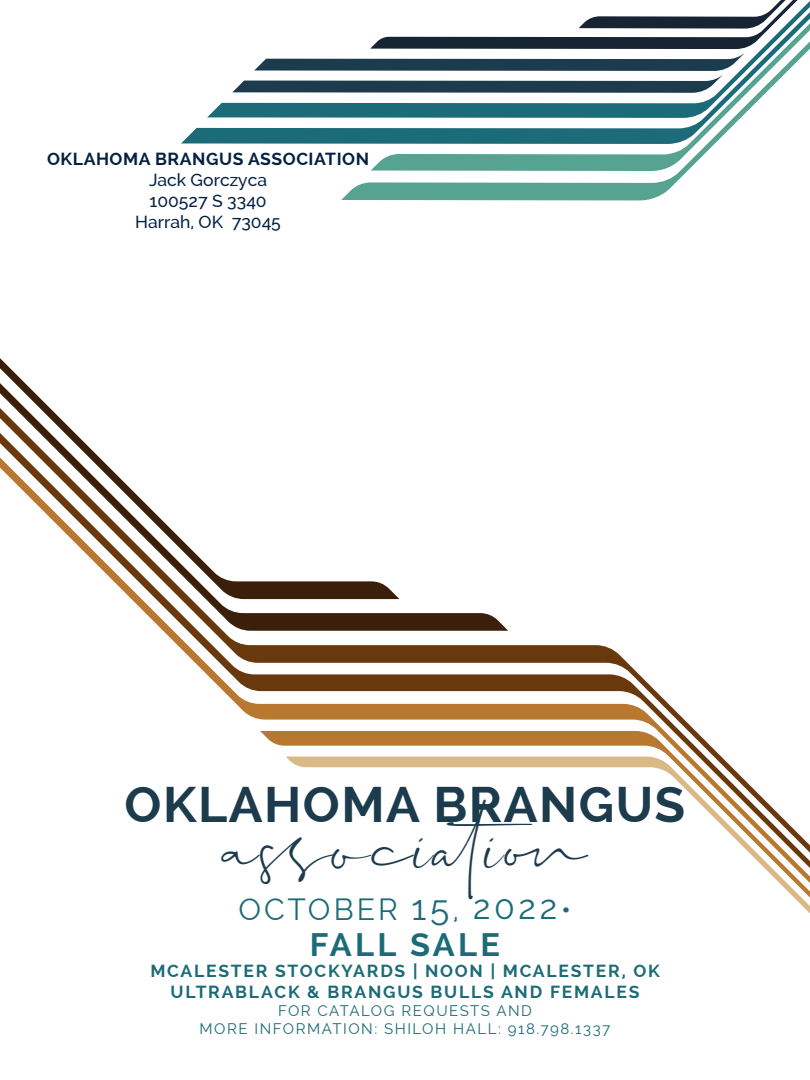
<style>
.page{position:relative;width:810px;height:1080px;background:#fff}
.page>*{position:absolute;margin:0;border:0;box-sizing:border-box;transform-origin:0 0}
.t1{font:700 50px "Raleway";letter-spacing:.03em;color:#1c3b4d}
.t2{font:43.75px "Dalmatins";letter-spacing:.03em;color:#1c3b4d}
.t3{font:700 32.5px "Raleway";letter-spacing:.1em;color:#1c6b78}
.t4{font:30px "Raleway";letter-spacing:.1em;color:#1c6b78}
.t5{font:700 17.5px/21px "Raleway";letter-spacing:.1em;color:#1c6b78;text-align:center}
.t6{font:500 17.5px/21px "Raleway";color:#042143;text-align:center}
.t7{font:700 17.5px "Raleway";letter-spacing:.03em;color:#042143}
.t8{font:15px/18px "Raleway";letter-spacing:.1em;color:#1c6b78;text-align:center}
.s1{font-size:35px}
.s2{font-size:33.75px}
</style>
<div class="page">
<svg style="left:341px;top:171px;width:347px;height:29px;fill:#57a391"></svg>
<svg style="left:371px;top:144px;width:344px;height:27px;fill:#57a391"></svg>
<svg style="left:181px;top:118px;width:560px;height:26px"></svg>
<svg style="left:207px;top:93px;width:559px;height:25px"></svg>
<svg style="left:232px;top:0;width:578px;height:93px"></svg>
<svg style="left:131px;top:598px;width:679px;height:316px"></svg>
<svg style="left:0;top:358px;width:399px;height:241px"></svg>
<p class="t7" style="left:47px;top:149px;width:323px">OKLAHOMA BRANGUS ASSOCIATION</p>
<p class="t6" style="left:135px;top:169px;width:147px">Jack Gorczyca<br>100527 S 3340<br>Harrah, OK 73045</p>
<h1 class="t1" style="left:125px;top:776px;width:562px">OKLAHOMA BRANGUS</h1>
<h2 class="t2" style="left:223px;top:825px;width:368px">association</h2>
<h3 class="t4" style="left:238px;top:892px;width:335px">OCTOBER <span class="s1">15</span>, <span class="s2">2022</span>•</h3>
<h3 class="t3" style="left:310px;top:926px;width:192px">FALL SALE</h3>
<p class="t5" style="left:150px;top:961px;width:511px">MCALESTER STOCKYARDS | NOON | MCALESTER, OK<br>ULTRABLACK &amp; BRANGUS BULLS AND FEMALES</p>
<p class="t8" style="left:200px;top:1002px;width:412px">FOR CATALOG REQUESTS AND<br>MORE INFORMATION: SHILOH HALL: 918.798.1337</p>
</div>
